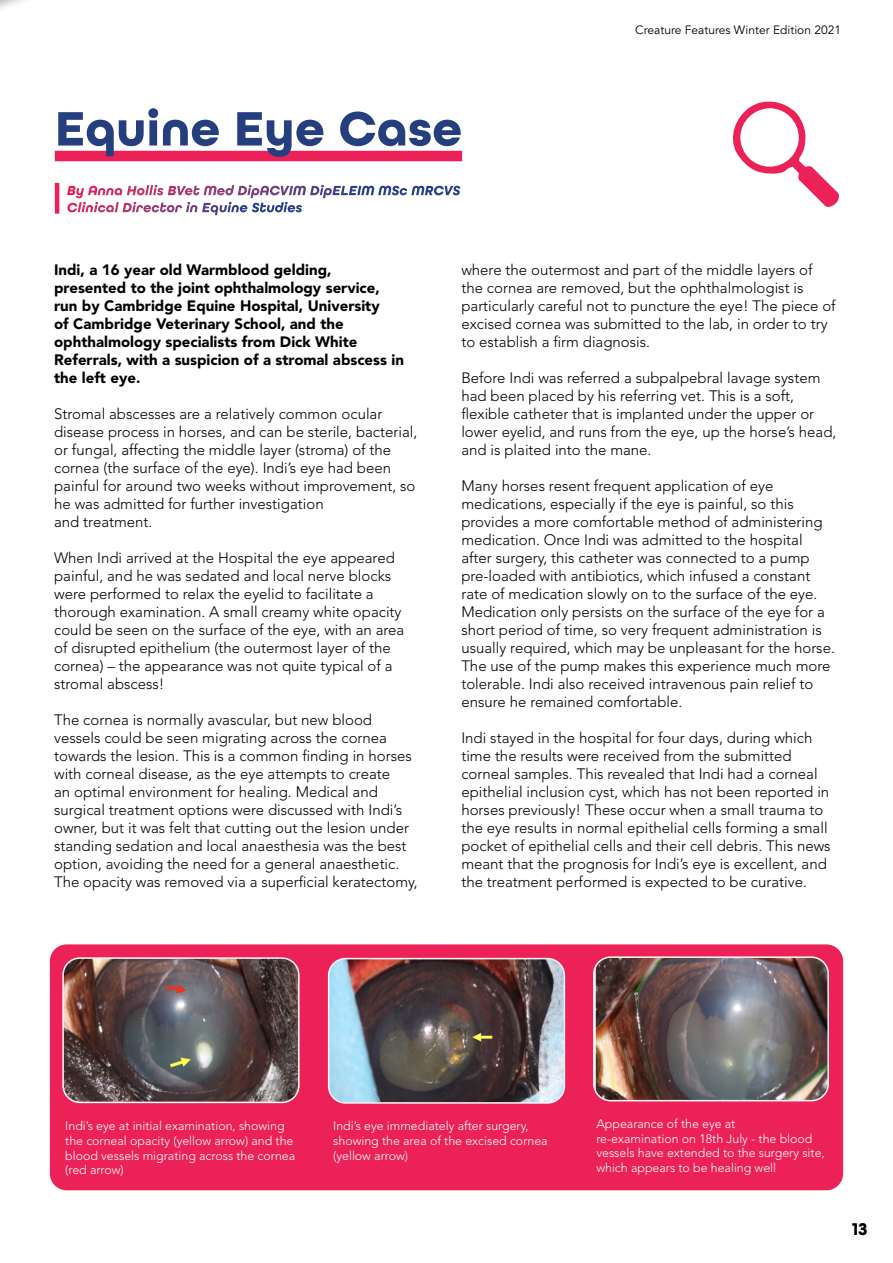
<style>
.page{position:relative;width:893px;height:1263px;background:#fff}
.page>*{position:absolute;margin:0;border:0;box-sizing:border-box;transform-origin:0 0}
.t1{font:700 51px "All Round Gothic";color:#253e7e}
.t2{font:700 18px "All Round Gothic";color:#020203}
.t3{font:300 15px/18px "Avenir LT Std";color:#000}
.t4{font:900 15px/18px "Avenir LT Std";color:#000}
.t5{font:300 12.45px/14.9px "Avenir LT Std";color:#fff}
.t6{font:12px "Avenir LT Std";color:#000}
</style>
<div class="page">
<div style="left:50px;top:944px;width:793px;height:246px;background:#eb2157;border-radius:17px"></div>
<img style="left:65px;top:960px;width:232px;height:142px">
<div style="left:62px;top:957px;width:238px;height:146px;border:2px solid #f4f2f3;border-radius:17px"></div>
<img style="left:329px;top:958px;width:235px;height:143px">
<div style="left:328px;top:958px;width:237px;height:146px;border:2px solid #f4f2f3;border-radius:17px"></div>
<img style="left:594px;top:959px;width:234px;height:142px">
<div style="left:593px;top:956px;width:236px;height:145px;border:2px solid #f4f2f3;border-radius:17px"></div>
<div style="left:55px;top:151px;width:407px;height:10px;background:#eb2157"></div>
<svg style="left:732px;top:101px;width:107px;height:106px"></svg>
<hr style="left:55px;top:183px;width:4px;height:31px;background:#eb2157">
<svg style="left:67px;top:202px;width:235px;height:10px"></svg>
<svg style="left:145px;top:185px;width:315px;height:10px"></svg>
<h1 class="t1" style="left:55px;top:98px;width:409px">Equine Eye Case</h1>
<p class="t6" style="left:635px;top:23px;width:207px">Creature Features Winter Edition 2021</p>
<p class="t4" style="left:54px;top:261px;width:351px">Indi, a 16 year old Warmblood gelding, presented to the joint ophthalmology service, run by Cambridge Equine Hospital, University<br>of Cambridge Veterinary School, and the ophthalmology specialists from Dick White Referrals, with a suspicion of a stromal abscess in the left eye.</p>
<p class="t3" style="left:54px;top:405px;width:365px">Stromal abscesses are a relatively common ocular disease process in horses, and can be sterile, bacterial, or fungal, affecting the middle layer (stroma) of the cornea (the surface of the eye). Indi’s eye had been painful for around two weeks without improvement, so he was admitted for further investigation<br>and treatment.</p>
<p class="t3" style="left:54px;top:549px;width:352px">When Indi arrived at the Hospital the eye appeared painful, and he was sedated and local nerve blocks were performed to relax the eyelid to facilitate a thorough examination. A small creamy white opacity could be seen on the surface of the eye, with an area of disrupted epithelium (the outermost layer of the cornea) – the appearance was not quite typical of a stromal abscess!</p>
<p class="t3" style="left:54px;top:711px;width:365px">The cornea is normally avascular, but new blood vessels could be seen migrating across the cornea towards the lesion. This is a common finding in horses with corneal disease, as the eye attempts to create<br>an optimal environment for healing. Medical and surgical treatment options were discussed with Indi’s owner, but it was felt that cutting out the lesion under standing sedation and local anaesthesia was the best option, avoiding the need for a general anaesthetic.<br>The opacity was removed via a superficial keratectomy,</p>
<p class="t3" style="left:461px;top:261px;width:376px">where the outermost and part of the middle layers of the cornea are removed, but the ophthalmologist is particularly careful not to puncture the eye! The piece of excised cornea was submitted to the lab, in order to try to establish a firm diagnosis.</p>
<p class="t3" style="left:461px;top:369px;width:377px">Before Indi was referred a subpalpebral lavage system had been placed by his referring vet. This is a soft, flexible catheter that is implanted under the upper or lower eyelid, and runs from the eye, up the horse’s head, and is plaited into the mane.</p>
<p class="t3" style="left:461px;top:477px;width:375px">Many horses resent frequent application of eye medications, especially if the eye is painful, so this provides a more comfortable method of administering medication. Once Indi was admitted to the hospital after surgery, this catheter was connected to a pump pre-loaded with antibiotics, which infused a constant rate of medication slowly on to the surface of the eye.<br>Medication only persists on the surface of the eye for a short period of time, so very frequent administration is usually required, which may be unpleasant for the horse.<br>The use of the pump makes this experience much more tolerable. Indi also received intravenous pain relief to ensure he remained comfortable.</p>
<p class="t3" style="left:461px;top:729px;width:371px">Indi stayed in the hospital for four days, during which time the results were received from the submitted corneal samples. This revealed that Indi had a corneal epithelial inclusion cyst, which has not been reported in horses previously! These occur when a small trauma to the eye results in normal epithelial cells forming a small pocket of epithelial cells and their cell debris. This news meant that the prognosis for Indi’s eye is excellent, and the treatment performed is expected to be curative.</p>
<p class="t5" style="left:65px;top:1118px;width:231px">Indi’s eye at initial examination, showing the corneal opacity (yellow arrow) and the blood vessels migrating across the cornea (red arrow)</p>
<p class="t5" style="left:333px;top:1118px;width:216px">Indi’s eye immediately after surgery, showing the area of the excised cornea (yellow arrow)</p>
<p class="t5" style="left:596px;top:1116px;width:230px">Appearance of the eye at<br>re-examination on 18th July - the blood vessels have extended to the surgery site, which appears to be healing well</p>
<p class="t2" style="left:852px;top:1218px;width:17px">13</p>
</div>
